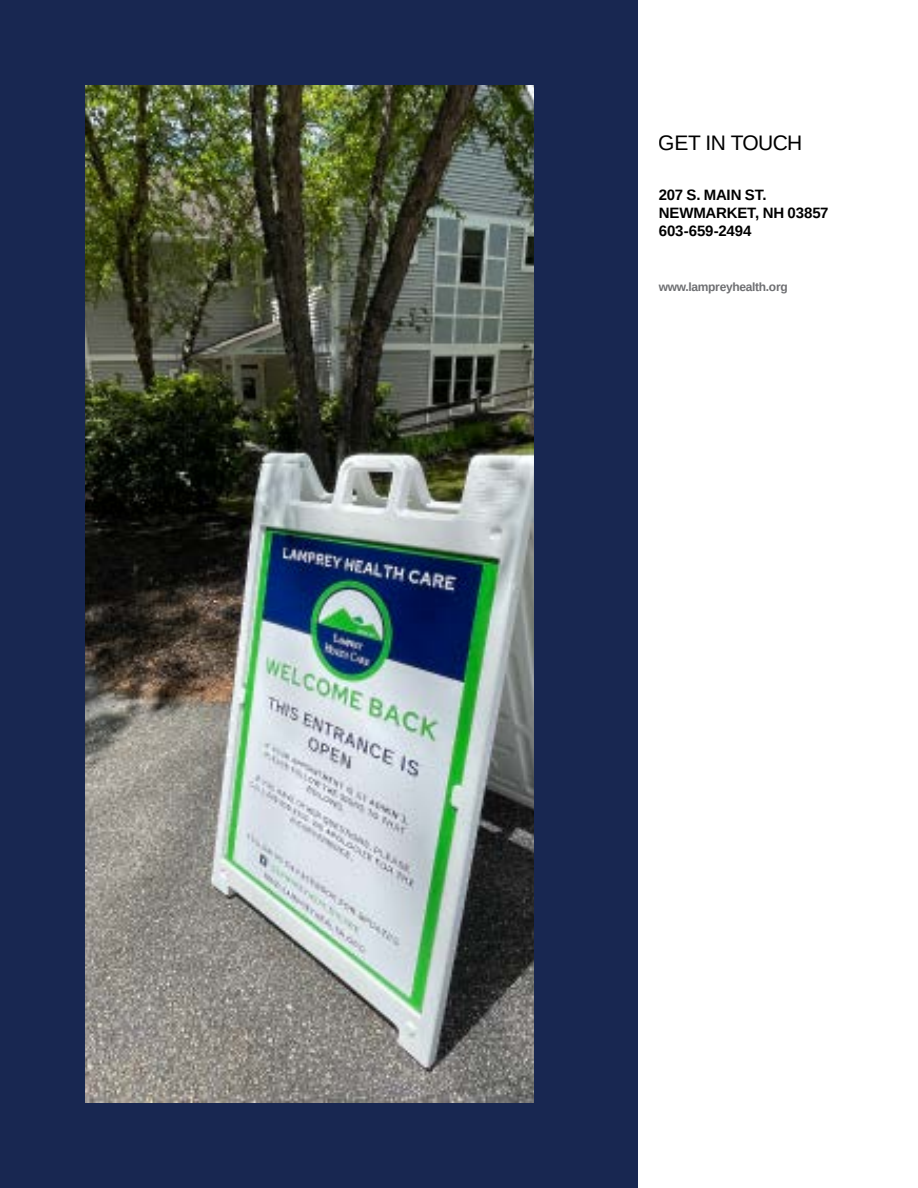
<style>
.page{position:relative;width:918px;height:1188px;background:#fff}
.page>*{position:absolute;margin:0;border:0;box-sizing:border-box;transform-origin:0 0}
.t1{font:21px "Arimo";letter-spacing:-.03em;color:#000}
.t2{font:700 15px/18px "Arimo";letter-spacing:-.01em;color:#000}
.t3{font:700 12px "Arimo";letter-spacing:-.025em;color:#6d6e71}
</style>
<div class="page">
<div style="left:0;top:0;width:637px;height:1188px;background:#182751"></div>
<img style="left:85px;top:85px;width:448px;height:1018px">
<h1 class="t1" style="left:659px;top:130px;width:145px">GET IN TOUCH</h1>
<p class="t2" style="left:659px;top:186px;width:171px">207 S. MAIN ST.<br>NEWMARKET, NH 03857<br>603-659-2494</p>
<p class="t3" style="left:659px;top:278px;width:130px">www.lampreyhealth.org</p>
</div>
